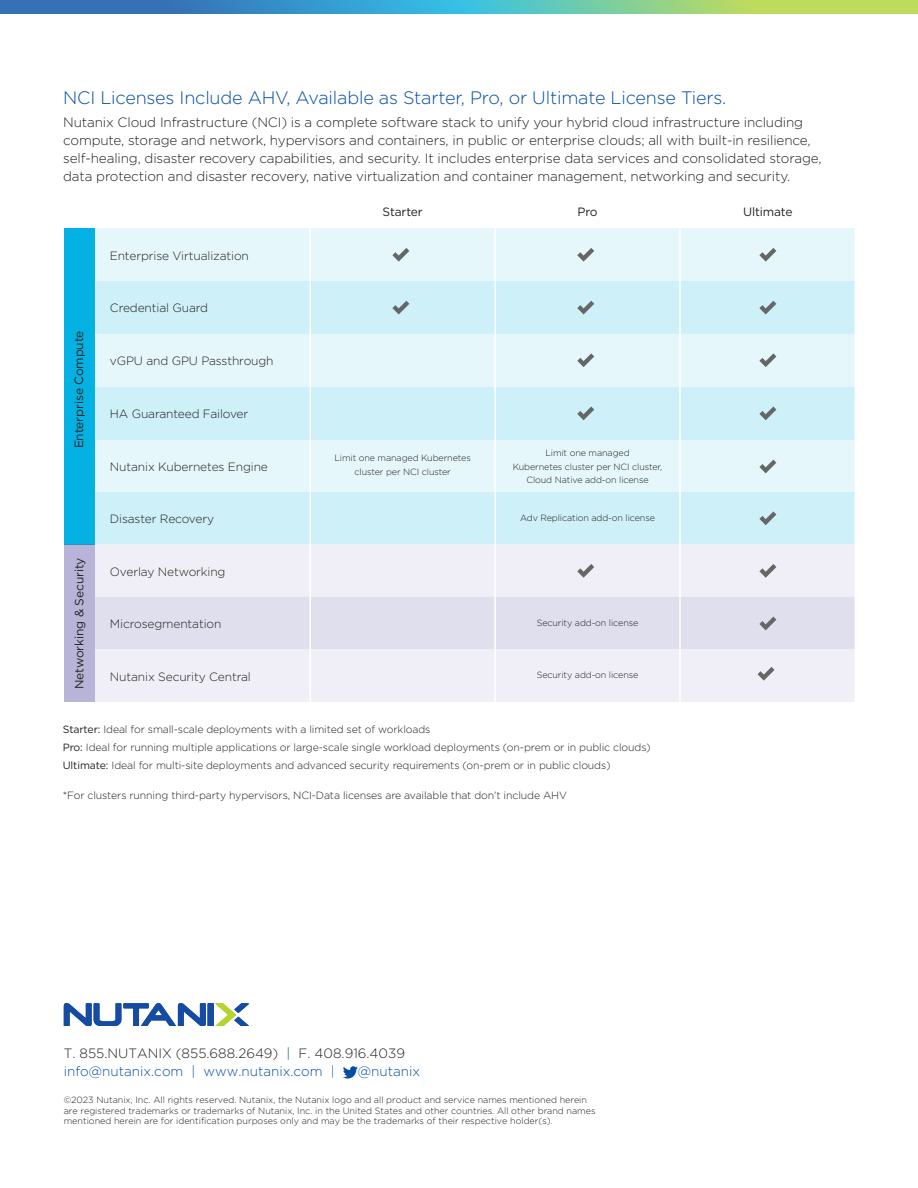
<style>
.page{position:relative;width:918px;height:1188px;background:#fff}
.page>*{position:absolute;margin:0;border:0;box-sizing:border-box;transform-origin:0 0}
.t1{font:300 18px "Gotham";letter-spacing:-.01em;color:#034ea2}
.t2{font:300 13.5px/18px "Gotham";letter-spacing:-.01em;color:#241f1f}
.t3{font:300 13.5px "Gotham";color:#034ea2}
.t4{font:300 12px "Gotham";letter-spacing:-.01em;color:#241f1f}
.t5{font:12px "Gotham";letter-spacing:-.01em;color:#241f1f}
.t6{font:300 10.5px/18px "Gotham";letter-spacing:-.01em;color:#241f1f}
.t7{font:300 9px/13.5px "Gotham";color:#241f1f;text-align:center}
.s1{font-weight:400}
.s2{color:#034ea2}
</style>
<div class="page">
<div style="left:64px;top:229px;width:31px;height:316px;background:#03b2e2"></div>
<div style="left:64px;top:545px;width:31px;height:157px;background:#b7b4d7"></div>
<div style="left:95px;top:229px;width:760px;height:52px;background:#e6f7fc"></div>
<div style="left:95px;top:281px;width:760px;height:53px;background:#cdf0f9"></div>
<div style="left:95px;top:334px;width:760px;height:53px;background:#e6f7fc"></div>
<div style="left:95px;top:387px;width:760px;height:53px;background:#cdf0f9"></div>
<div style="left:95px;top:440px;width:760px;height:53px;background:#e6f7fc"></div>
<div style="left:95px;top:492px;width:760px;height:53px;background:#cdf0f9"></div>
<div style="left:95px;top:545px;width:760px;height:52px;background:#f0eff7"></div>
<div style="left:95px;top:597px;width:760px;height:53px;background:#e0dfee"></div>
<div style="left:95px;top:650px;width:760px;height:52px;background:#f0eff7"></div>
<svg style="left:392px;top:248px;width:17px;height:14px"></svg>
<svg style="left:392px;top:301px;width:17px;height:14px"></svg>
<svg style="left:759px;top:248px;width:17px;height:14px"></svg>
<svg style="left:759px;top:301px;width:17px;height:14px"></svg>
<svg style="left:759px;top:353px;width:17px;height:14px"></svg>
<svg style="left:759px;top:407px;width:17px;height:13px"></svg>
<svg style="left:759px;top:460px;width:17px;height:13px"></svg>
<svg style="left:759px;top:511px;width:17px;height:14px"></svg>
<svg style="left:759px;top:617px;width:17px;height:13px"></svg>
<svg style="left:759px;top:564px;width:17px;height:14px"></svg>
<svg style="left:577px;top:248px;width:17px;height:14px"></svg>
<svg style="left:577px;top:301px;width:17px;height:14px"></svg>
<svg style="left:577px;top:353px;width:17px;height:14px"></svg>
<svg style="left:577px;top:407px;width:17px;height:13px"></svg>
<svg style="left:577px;top:564px;width:17px;height:14px"></svg>
<svg style="left:758px;top:667px;width:17px;height:14px"></svg>
<hr style="left:310px;top:218px;width:1px;height:490px;background:#fff">
<hr style="left:494px;top:218px;width:2px;height:490px;background:#fff">
<hr style="left:679px;top:218px;width:2px;height:490px;background:#fff">
<svg style="left:343px;top:1066px;width:15px;height:13px"></svg>
<svg style="left:0;top:0;width:918px;height:14px;background:#63aea6"></svg>
<svg style="left:216px;top:1003px;width:33px;height:23px"></svg>
<div style="left:208px;top:1003px;width:6px;height:23px;background:#154ba3"></div>
<svg style="left:64px;top:1003px;width:142px;height:23px"></svg>
<h1 class="t1" style="left:63px;top:87px;width:665px">NCI Licenses Include AHV, Available as Starter, Pro, or Ultimate License Tiers.</h1>
<p class="t2" style="left:63px;top:113px;width:760px">Nutanix Cloud Infrastructure (NCI) is a complete software stack to unify your hybrid cloud infrastructure including compute, storage and network, hypervisors and containers, in public or enterprise clouds; all with built-in resilience, self-healing, disaster recovery capabilities, and security. It includes enterprise data services and consolidated storage, data protection and disaster recovery, native virtualization and container management, networking and security.</p>
<p class="t5" style="left:71px;top:448px;width:119px;rotate:-90deg">Enterprise Compute</p>
<p class="t5" style="left:72px;top:689px;width:133px;rotate:-90deg">Networking &amp; Security</p>
<p class="t4" style="left:110px;top:248px;width:141px">Enterprise Virtualization</p>
<p class="t4" style="left:110px;top:301px;width:100px">Credential Guard</p>
<p class="t4" style="left:110px;top:353px;width:165px">vGPU and GPU Passthrough</p>
<p class="t4" style="left:110px;top:406px;width:140px">HA Guaranteed Failover</p>
<p class="t4" style="left:110px;top:459px;width:160px">Nutanix Kubernetes Engine</p>
<p class="t4" style="left:110px;top:511px;width:106px">Disaster Recovery</p>
<p class="t4" style="left:110px;top:564px;width:117px">Overlay Networking</p>
<p class="t4" style="left:110px;top:616px;width:113px">Microsegmentation</p>
<p class="t4" style="left:110px;top:669px;width:142px">Nutanix Security Central</p>
<p class="t5" style="left:383px;top:204px;width:42px">Starter</p>
<p class="t5" style="left:577px;top:204px;width:22px">Pro</p>
<p class="t7" style="left:334px;top:451px;width:138px">Limit one managed Kubernetes cluster per NCI cluster</p>
<p class="t7" style="left:513px;top:446px;width:151px">Limit one managed<br>Kubernetes cluster per NCI cluster,<br>Cloud Native add-on license</p>
<p class="t7" style="left:520px;top:511px;width:137px">Adv Replication add-on license</p>
<p class="t7" style="left:537px;top:616px;width:103px">Security add-on license</p>
<p class="t7" style="left:537px;top:668px;width:103px">Security add-on license</p>
<p class="t6" style="left:63px;top:720px;width:590px"><span class="s1">Starter:</span> Ideal for small-scale deployments with a limited set of workloads<br><span class="s1">Pro:</span> Ideal for running multiple applications or large-scale single workload deployments (on-prem or in public clouds)<br><span class="s1">Ultimate:</span> Ideal for multi-site deployments and advanced security requirements (on-prem or in public clouds)</p>
<p class="t6" style="left:63px;top:786px;width:506px">*For clusters running third-party hypervisors, NCI-Data licenses are available that don’t include AHV</p>
<p class="t5" style="left:743px;top:204px;width:51px">Ultimate</p>
<p class="t2" style="left:64px;top:1043px;width:343px">T. 855.NUTANIX (855.688.2649) <span class="s2">|</span> F. 408.916.4039 <span class="s2">info@nutanix.com | www.nutanix.com |</span></p>
<p class="t3" style="left:358px;top:1062px;width:64px">@nutanix</p>
<p class="t7" style="left:64px;top:1095px;width:533px;line-height:10.5px;text-align:left">©2023 Nutanix, Inc. All rights reserved. Nutanix, the Nutanix logo and all product and service names mentioned herein are registered trademarks or trademarks of Nutanix, Inc. in the United States and other countries. All other brand names mentioned herein are for identification purposes only and may be the trademarks of their respective holder(s).</p>
</div>
